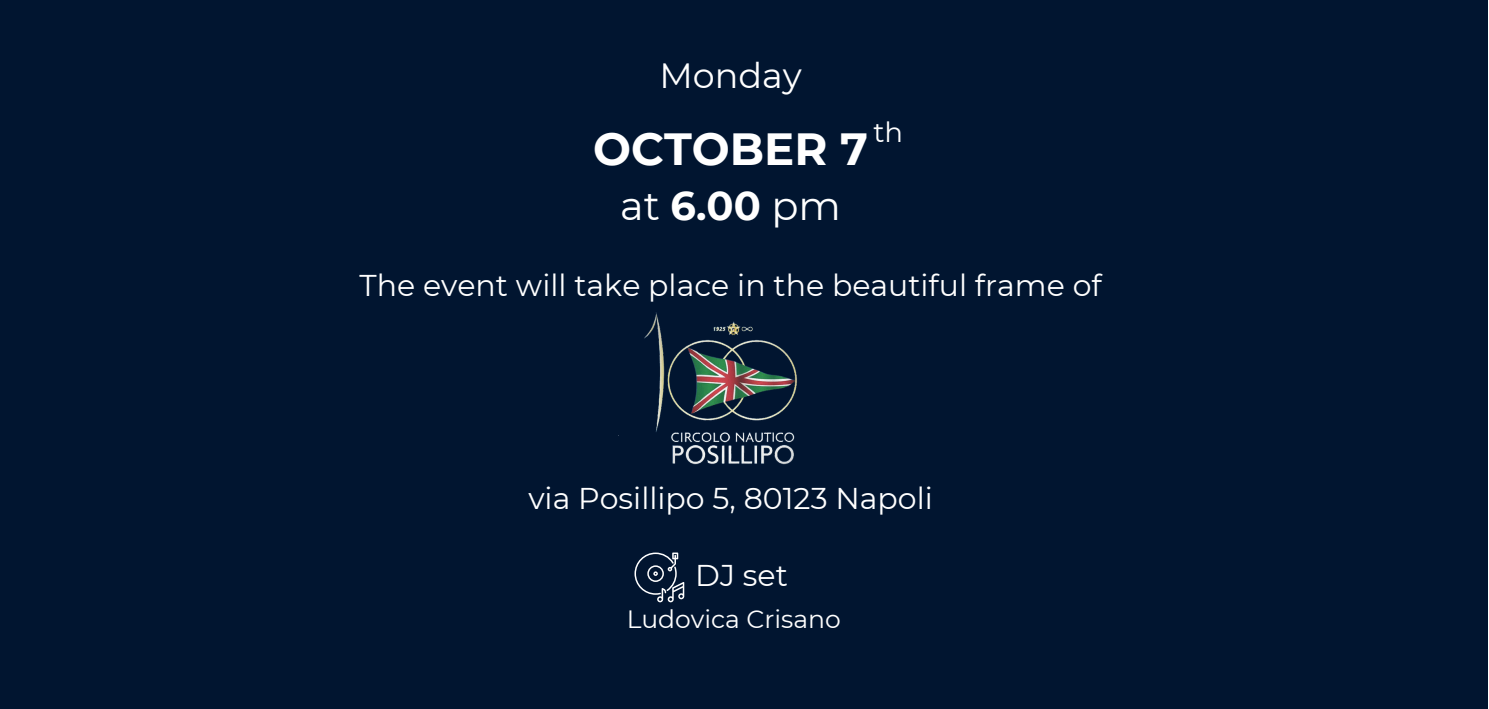
<style>
.page{position:relative;width:1489px;height:709px;background:#fff}
.page>*{position:absolute;margin:0;border:0;box-sizing:border-box;transform-origin:0 0}
.t1{font:700 45px "Montserrat";color:#fff}
.t2{font:40px "Montserrat";color:#fff}
.t3{font:35px "Montserrat";color:#fff}
.t4{font:30px "Montserrat";color:#fff}
.t5{font:27.5px "Montserrat";color:#fff}
.t6{font:25px "Montserrat";color:#fff}
.s1{font-weight:700}
</style>
<div class="page">
<div style="left:0;top:1px;width:1488px;height:708px;background:#011530"></div>
<svg style="left:634px;top:552px;width:50px;height:50px"></svg>
<img style="left:644px;top:312px;width:153px;height:153px">
<p class="t3" style="left:659px;top:51px;width:144px">Monday</p>
<h1 class="t1" style="left:593px;top:116px;width:276px">OCTOBER 7</h1>
<p class="t5" style="left:873px;top:113px;width:31px">th</p>
<h2 class="t2" style="left:620px;top:178px;width:222px">at <span class="s1">6.00</span> pm</h2>
<p class="t4" style="left:360px;top:265px;width:743px">The event will take place in the beautiful frame of</p>
<p class="t4" style="left:528px;top:478px;width:406px">via Posillipo 5, 80123 Napoli</p>
<p class="t4" style="left:695px;top:555px;width:94px">DJ set</p>
<p class="t6" style="left:627px;top:601px;width:216px">Ludovica Crisano</p>
</div>
